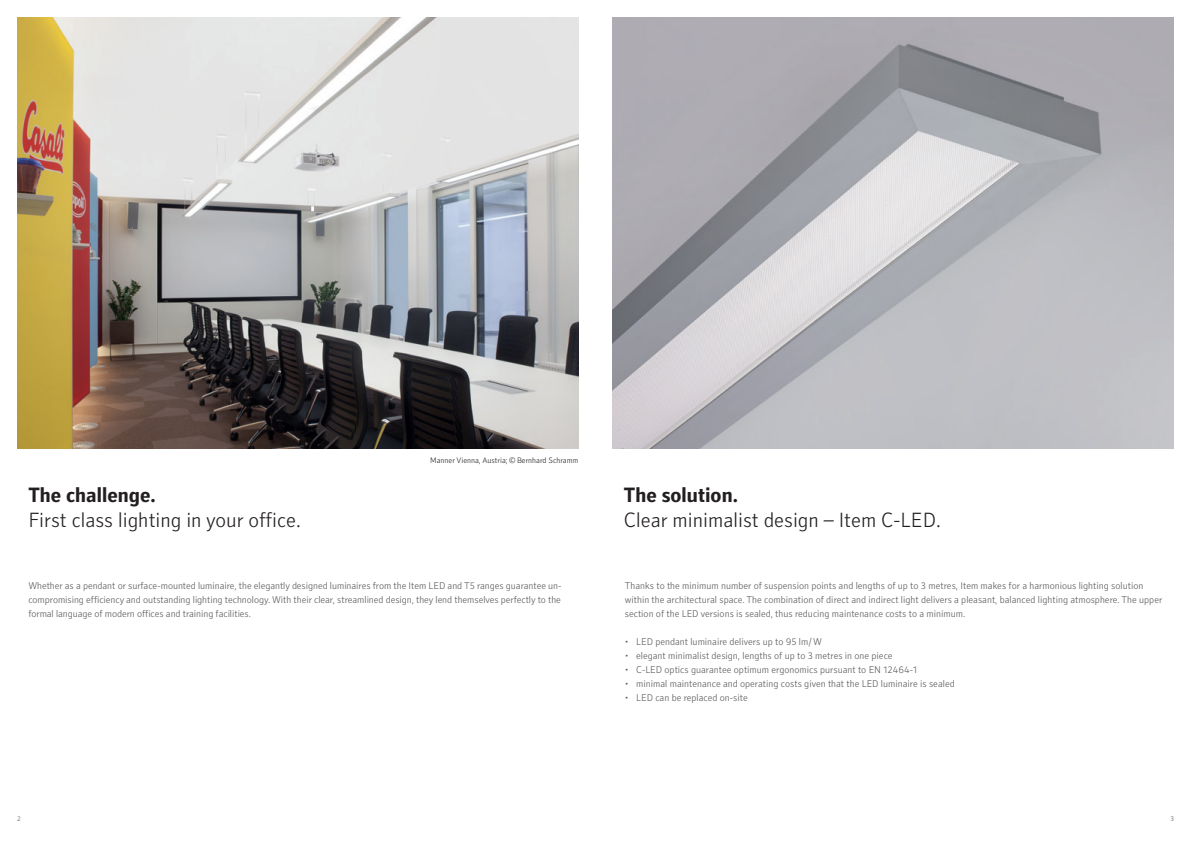
<style>
.page{position:relative;width:1191px;height:842px;background:#fff}
.page>*{position:absolute;margin:0;border:0;box-sizing:border-box;transform-origin:0 0}
.t1{font:300 21px "Secca";color:#231f20}
.t2{font:700 21px "Secca";color:#231f20}
._01_Bodycopy_9_Punkt{font:300 10px/14px "Secca";color:#57585a;text-align:justify}
._0_0_Body_DEF{font:300 8px "Secca";color:#231f20}
._2011_Copy{font:300 7px "Secca";color:#57585a}
</style>
<div class="page">
<img style="left:17px;top:17px;width:561px;height:432px">
<img style="left:612px;top:17px;width:562px;height:432px">
<p class="t2" style="left:28px;top:483px;width:129px">The challenge.</p>
<p class="t1" style="left:28px;top:508px;width:274px">First class lighting in your office.</p>
<p class="_0_0_Body_DEF" style="left:430px;top:455px;width:150px">Manner Vienna, Austria; © Bernhard Schramm</p>
<p class="_01_Bodycopy_9_Punkt" style="left:28px;top:579px;width:534px">Whether as a pendant or surface-mounted luminaire, the elegantly designed luminaires from the Item LED and T5 ranges guarantee un&shy;compromising efficiency and outstanding lighting technology. With their clear, streamlined design, they lend themselves perfectly to the formal language of modern offices and training facilities.</p>
<p class="t2" style="left:624px;top:483px;width:115px">The solution.</p>
<p class="t1" style="left:624px;top:508px;width:318px">Clear minimalist design – Item C-LED.</p>
<p class="_01_Bodycopy_9_Punkt" style="left:625px;top:579px;width:520px">Thanks to the minimum number of suspension points and lengths of up to 3 metres, Item makes for a harmonious lighting solution</p>
<p class="_01_Bodycopy_9_Punkt" style="left:625px;top:593px;width:539px">within the architectural space. The combination of direct and indirect light delivers a pleasant, balanced lighting atmosphere. The upper section of the LED versions is sealed, thus reducing maintenance costs to a minimum.</p>
<p class="_01_Bodycopy_9_Punkt" style="left:625px;top:635px;width:198px">• LED pendant luminaire delivers up to 95 lm/ W</p>
<p class="_01_Bodycopy_9_Punkt" style="left:625px;top:649px;width:269px">• elegant minimalist design, lengths of up to 3 metres in one piece</p>
<p class="_01_Bodycopy_9_Punkt" style="left:625px;top:663px;width:294px">• C-LED optics guarantee optimum ergonomics pursuant to EN 12464-1</p>
<p class="_01_Bodycopy_9_Punkt" style="left:625px;top:677px;width:331px">• minimal maintenance and operating costs given that the LED luminaire is sealed</p>
<p class="_01_Bodycopy_9_Punkt" style="left:625px;top:691px;width:125px">• LED can be replaced on-site</p>
<p class="_2011_Copy" style="left:17px;top:815px;width:5px">2</p>
<p class="_2011_Copy" style="left:1170px;top:815px;width:5px">3</p>
</div>
